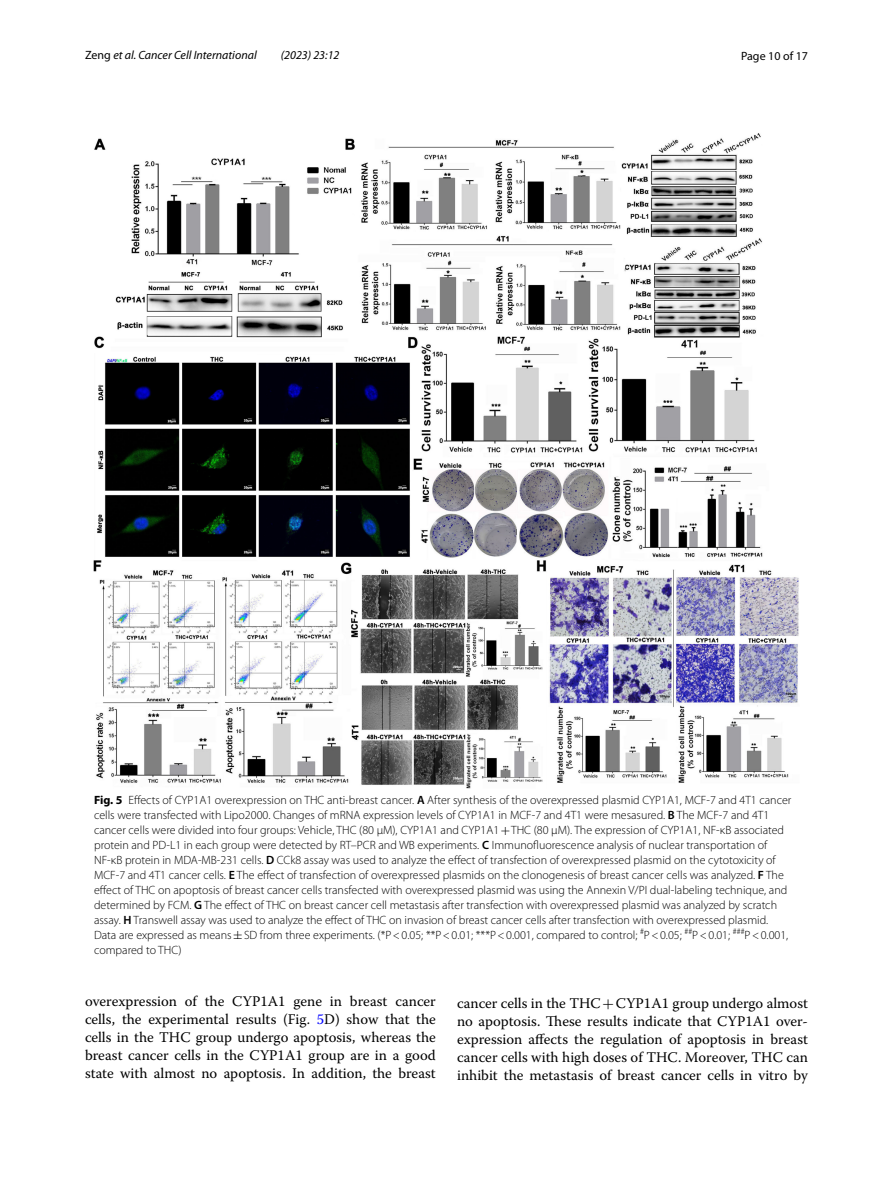
<style>
.page{position:relative;width:893px;height:1187px;background:#fff}
.page>*{position:absolute;margin:0;border:0;box-sizing:border-box;transform-origin:0 0}
.t1{font:14.7px/18px "Warnock Pro";color:#000;text-align:justify}
.t2{font:300 12px/15px "Myriad Pro";color:#000}
.t3{font:italic 12px "Myriad Pro";color:#000}
.t4{font:12px "Myriad Pro";color:#000}
.s1{font-style:normal}
.s2{font-weight:700}
.s3{font-weight:600}
.s4{font-family:"MTSY";font-weight:400}
.s5{color:#00f}
.s6{font-family:"MTSY"}
</style>
<div class="page">
<img style="left:94px;top:133px;width:705px;height:655px">
<p class="t3" style="left:85px;top:48px;width:173px"><span class="s1">Zeng</span> et al. Cancer Cell International</p>
<p class="t3" style="left:281px;top:48px;width:60px">(2023) 23:12</p>
<p class="t4" style="left:741px;top:48px;width:68px">Page 10 of 17</p>
<p class="t2" style="left:94px;top:792px;width:699px"><span class="s2">Fig. 5</span> Effects of CYP1A1 overexpression on THC anti-breast cancer. <span class="s3">A</span> After synthesis of the overexpressed plasmid CYP1A1, MCF-7 and 4T1 cancer cells were transfected with Lipo2000. Changes of mRNA expression levels of CYP1A1 in MCF-7 and 4T1 were mesasured. <span class="s3">B</span> The MCF-7 and 4T1 cancer cells were divided into four groups: Vehicle, THC (80 μM), CYP1A1 and CYP1A1<span class="s4">+</span>THC (80 μM). The expression of CYP1A1, NF-κB associated protein and PD-L1 in each group were detected by RT–PCR and WB experiments. <span class="s3">C</span> Immunofluorescence analysis of nuclear transportation of NF-κB protein in MDA-MB-231 cells. <span class="s3">D</span> CCk8 assay was used to analyze the effect of transfection of overexpressed plasmid on the cytotoxicity of MCF-7 and 4T1 cancer cells. <span class="s3">E</span> The effect of transfection of overexpressed plasmids on the clonogenesis of breast cancer cells was analyzed. <span class="s3">F</span> The effect of THC on apoptosis of breast cancer cells transfected with overexpressed plasmid was using the Annexin V/PI dual-labeling technique, and determined by FCM. <span class="s3">G</span> The effect of THC on breast cancer cell metastasis after transfection with overexpressed plasmid was analyzed by scratch assay. <span class="s3">H</span> Transwell assay was used to analyze the effect of THC on invasion of breast cancer cells after transfection with overexpressed plasmid.<br>Data are expressed as means<span class="s4">±</span>SD from three experiments. (*P&lt;0.05; **P&lt;0.01; ***P&lt;0.001, compared to control; <sup>#</sup>P&lt;0.05; <sup>##</sup>P&lt;0.01; <sup>###</sup>P&lt;0.001, compared to THC)</p>
<p class="t1" style="left:85px;top:991px;width:352px">overexpression of the CYP1A1 gene in breast cancer cells, the experimental results (Fig. <span class="s5">5</span>D) show that the cells in the THC group undergo apoptosis, whereas the breast cancer cells in the CYP1A1 group are in a good state with almost no apoptosis. In addition, the breast</p>
<p class="t1" style="left:457px;top:993px;width:352px">cancer cells in the THC<span class="s6">+</span>CYP1A1 group undergo almost no apoptosis. These results indicate that CYP1A1 over&shy;expression affects the regulation of apoptosis in breast cancer cells with high doses of THC. Moreover, THC can inhibit the metastasis of breast cancer cells in vitro by</p>
</div>
